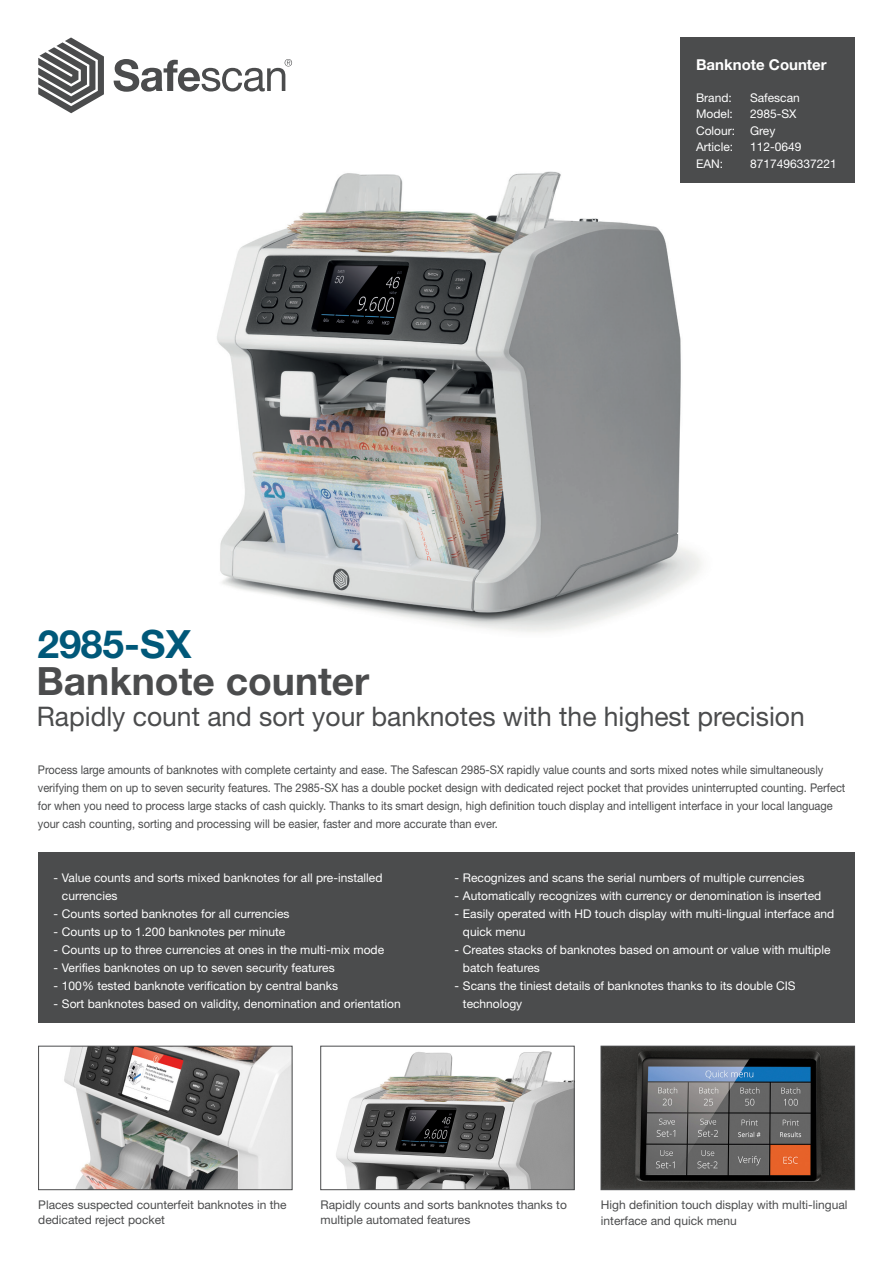
<style>
.page{position:relative;width:893px;height:1263px;background:#fff}
.page>*{position:absolute;margin:0;border:0;box-sizing:border-box;transform-origin:0 0}
.t1{font:700 39px "Helvetica Neue LT Std";color:#4b4c4d}
.t2{font:700 39px "Helvetica Neue LT Std";color:#005879}
.t3{font:27px "Helvetica Neue LT Std";color:#4b4c4d}
.t4{font:700 15px "Helvetica Neue LT Std";color:#fff}
.t5{font:12px/18px "Helvetica Neue LT Std";color:#fff}
.Platte_tekst{font:12px/18px "Helvetica Neue LT Std";color:#4b4c4d;scale:.92 1}
.Platte_tekst-2{font:12px/15px "Helvetica Neue LT Std";color:#4b4c4d}
</style>
<div class="page">
<div style="left:680px;top:37px;width:175px;height:146px;background:#4b4c4d"></div>
<svg style="left:38px;top:37px;width:66px;height:75px"></svg>
<svg style="left:114px;top:59px;width:178px;height:33px"></svg>
<div style="left:38px;top:852px;width:817px;height:171px;background:#4b4c4d"></div>
<img style="left:336px;top:1051px;width:236px;height:137px">
<div style="left:321px;top:1046px;width:253px;height:144px;border:1px solid #4b4c4d"></div>
<img style="left:603px;top:1048px;width:250px;height:140px">
<div style="left:601px;top:1046px;width:254px;height:144px;border:1px solid #4b4c4d"></div>
<img style="left:64px;top:1048px;width:226px;height:140px">
<div style="left:38px;top:1046px;width:254px;height:144px;border:1px solid #4b4c4d"></div>
<img style="left:69px;top:112px;width:633px;height:521px">
<p class="t2" style="left:38px;top:620px;width:155px">2985-SX</p>
<p class="t1" style="left:36px;top:657px;width:335px">Banknote counter</p>
<p class="t4" style="left:696px;top:56px;width:132px">Banknote Counter</p>
<p class="t5" style="left:696px;top:88px;width:37px">Brand:</p>
<p class="t5" style="left:750px;top:88px;width:51px">Safescan</p>
<p class="t5" style="left:696px;top:105px;width:38px">Model:</p>
<p class="t5" style="left:750px;top:105px;width:48px">2985-SX</p>
<p class="t5" style="left:696px;top:121px;width:81px">Colour: Grey</p>
<p class="t5" style="left:696px;top:138px;width:39px">Article:</p>
<p class="t5" style="left:750px;top:138px;width:53px">112-0649</p>
<p class="t5" style="left:696px;top:154px;width:29px">EAN:</p>
<p class="t5" style="left:750px;top:154px;width:88px">8717496337221</p>
<p class="t3" style="left:37px;top:701px;width:770px">Rapidly count and sort your banknotes with the highest precision</p>
<p class="Platte_tekst" style="left:38px;top:761px;width:879px">Process large amounts of banknotes with complete certainty and ease. The Safescan 2985-SX rapidly value counts and sorts mixed notes while simultaneously verifying them on up to seven security features. The 2985-SX has a double pocket design with dedicated reject pocket that provides uninterrupted counting. Perfect for when you need to process large stacks of cash quickly. Thanks to its smart design, high definition touch display and intelligent interface in your local language your cash counting, sorting and processing will be easier, faster and more accurate than ever.</p>
<p class="t5" style="left:62px;top:869px;width:322px;text-indent:-9px">- Value counts and sorts mixed banknotes for all pre-installed currencies</p>
<p class="t5" style="left:53px;top:905px;width:238px">- Counts sorted banknotes for all currencies</p>
<p class="t5" style="left:53px;top:923px;width:233px">- Counts up to 1.200 banknotes per minute</p>
<p class="t5" style="left:53px;top:941px;width:332px">- Counts up to three currencies at ones in the multi-mix mode</p>
<p class="t5" style="left:53px;top:959px;width:283px">- Verifies banknotes on up to seven security features</p>
<p class="t5" style="left:53px;top:977px;width:286px">- 100% tested banknote verification by central banks</p>
<p class="t5" style="left:53px;top:995px;width:349px">- Sort banknotes based on validity, denomination and orientation</p>
<p class="t5" style="left:454px;top:869px;width:351px">- Recognizes and scans the serial numbers of multiple currencies</p>
<p class="t5" style="left:454px;top:887px;width:368px">- Automatically recognizes with currency or denomination is inserted</p>
<p class="t5" style="left:463px;top:905px;width:373px;text-indent:-9px">- Easily operated with HD touch display with multi-lingual interface and quick menu</p>
<p class="t5" style="left:463px;top:941px;width:369px;text-indent:-9px">- Creates stacks of banknotes based on amount or value with multiple batch features</p>
<p class="t5" style="left:463px;top:977px;width:334px;text-indent:-9px">- Scans the tiniest details of banknotes thanks to its double CIS technology</p>
<p class="Platte_tekst-2" style="left:38px;top:1197px;width:250px">Places suspected counterfeit banknotes in the dedicated reject pocket</p>
<p class="Platte_tekst-2" style="left:321px;top:1197px;width:248px">Rapidly counts and sorts banknotes thanks to multiple automated features</p>
<p class="Platte_tekst-2" style="left:601px;top:1196px;width:248px;line-height:16.5px">High definition touch display with multi-lingual interface and quick menu</p>
</div>
